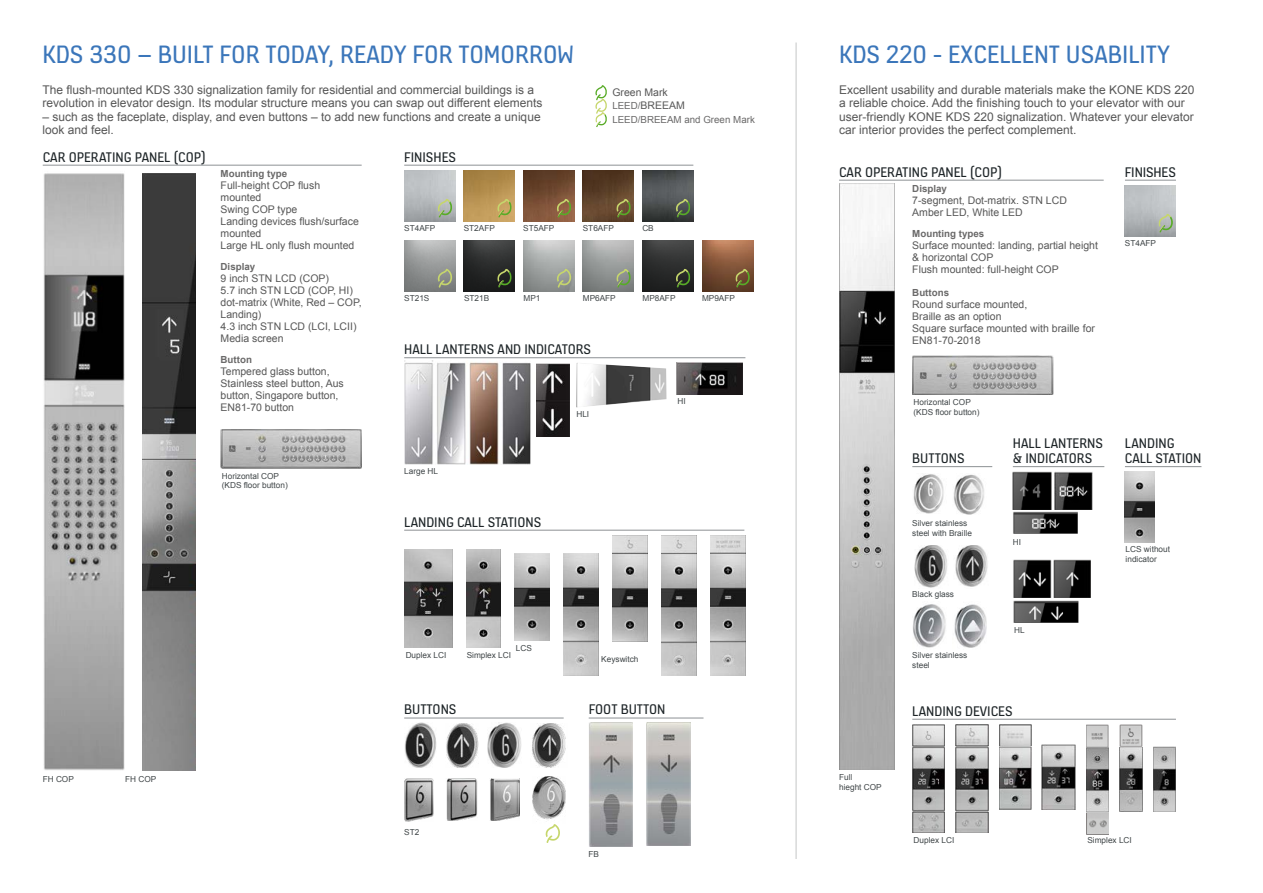
<style>
.page{position:relative;width:1263px;height:893px;background:#fff}
.page>*{position:absolute;margin:0;border:0;box-sizing:border-box;transform-origin:0 0}
.t1{font:27px "KONE Information v 13";color:#3b76ba}
.t2{font:15px/15px "KONE Information v 13";color:#1e2528}
.t3{font:12px/13.5px "Arial";color:#575757}
.t4{font:10.5px/12px "Arial";color:#575757}
.t5{font:700 9.75px "Arial";color:#6a6969}
.t6{font:9.75px "Arial";color:#6a6969}
.t7{font:8.25px/9.8px "Arial";color:#404648}
.s1{font-size:9.75px;color:#6a6969}
</style>
<div class="page">
<hr style="left:43px;top:165px;width:319px;height:1px;background:#8d9194">
<img style="left:143px;top:173px;width:53px;height:598px">
<img style="left:43px;top:173px;width:82px;height:597px">
<img style="left:221px;top:429px;width:141px;height:39px">
<hr style="left:839px;top:180px;width:265px;height:1px;background:#8d9194">
<hr style="left:912px;top:719px;width:264px;height:1px;background:#8d9194">
<img style="left:1042px;top:745px;width:33px;height:65px">
<img style="left:912px;top:724px;width:33px;height:109px">
<img style="left:956px;top:724px;width:32px;height:109px">
<img style="left:1153px;top:747px;width:22px;height:65px">
<img style="left:1119px;top:725px;width:23px;height:87px">
<img style="left:1086px;top:725px;width:23px;height:109px">
<img style="left:999px;top:725px;width:32px;height:85px">
<img style="left:912px;top:356px;width:141px;height:39px">
<hr style="left:795px;top:43px;width:1px;height:816px;background:#c5c6c6">
<svg style="left:595px;top:85px;width:12px;height:42px"></svg>
<hr style="left:1013px;top:466px;width:91px;height:1px;background:#8d9194">
<img style="left:1054px;top:472px;width:38px;height:37px">
<img style="left:1013px;top:512px;width:64px;height:22px">
<img style="left:1013px;top:472px;width:38px;height:37px">
<img style="left:1013px;top:560px;width:77px;height:37px">
<img style="left:1013px;top:600px;width:66px;height:22px">
<hr style="left:1125px;top:466px;width:76px;height:1px;background:#8d9194">
<img style="left:1125px;top:472px;width:29px;height:71px">
<hr style="left:912px;top:466px;width:80px;height:1px;background:#8d9194">
<img style="left:913px;top:474px;width:31px;height:39px">
<img style="left:953px;top:474px;width:31px;height:41px">
<img style="left:955px;top:545px;width:33px;height:42px">
<img style="left:914px;top:545px;width:33px;height:43px">
<img style="left:913px;top:604px;width:33px;height:44px">
<img style="left:954px;top:604px;width:33px;height:44px">
<hr style="left:1125px;top:180px;width:51px;height:1px;background:#8d9194">
<svg style="left:1158px;top:214px;width:15px;height:19px"></svg>
<img style="left:404px;top:549px;width:48px;height:98px">
<img style="left:467px;top:549px;width:33px;height:98px">
<img style="left:515px;top:553px;width:34px;height:87px">
<img style="left:564px;top:553px;width:34px;height:123px">
<img style="left:662px;top:535px;width:34px;height:141px">
<img style="left:711px;top:535px;width:34px;height:141px">
<img style="left:613px;top:535px;width:34px;height:106px">
<hr style="left:404px;top:530px;width:340px;height:1px;background:#8d9194">
<hr style="left:404px;top:357px;width:341px;height:1px;background:#8d9194">
<img style="left:536px;top:364px;width:34px;height:72px">
<img style="left:576px;top:363px;width:90px;height:44px">
<img style="left:404px;top:360px;width:127px;height:104px">
<img style="left:677px;top:363px;width:65px;height:32px">
<hr style="left:589px;top:718px;width:114px;height:1px;background:#8d9194">
<img style="left:647px;top:723px;width:43px;height:122px">
<img style="left:589px;top:723px;width:44px;height:123px">
<hr style="left:404px;top:718px;width:160px;height:1px;background:#8d9194">
<img style="left:405px;top:723px;width:32px;height:45px">
<img style="left:446px;top:723px;width:33px;height:45px">
<img style="left:487px;top:723px;width:35px;height:45px">
<img style="left:532px;top:723px;width:34px;height:44px">
<img style="left:404px;top:779px;width:30px;height:42px">
<img style="left:446px;top:779px;width:31px;height:42px">
<img style="left:490px;top:779px;width:30px;height:42px">
<img style="left:532px;top:776px;width:34px;height:44px">
<hr style="left:404px;top:165px;width:289px;height:1px;background:#8d9194">
<img style="left:464px;top:170px;width:51px;height:51px">
<img style="left:523px;top:170px;width:51px;height:51px">
<img style="left:583px;top:170px;width:51px;height:51px">
<img style="left:642px;top:170px;width:51px;height:51px">
<img style="left:464px;top:240px;width:51px;height:51px">
<svg style="left:438px;top:199px;width:14px;height:19px"></svg>
<svg style="left:497px;top:199px;width:15px;height:19px"></svg>
<svg style="left:497px;top:269px;width:15px;height:19px"></svg>
<svg style="left:557px;top:199px;width:14px;height:19px"></svg>
<img style="left:583px;top:240px;width:51px;height:51px">
<img style="left:642px;top:240px;width:51px;height:51px">
<img style="left:702px;top:240px;width:51px;height:51px">
<svg style="left:616px;top:269px;width:15px;height:19px"></svg>
<svg style="left:676px;top:269px;width:14px;height:19px"></svg>
<svg style="left:735px;top:269px;width:15px;height:19px"></svg>
<svg style="left:616px;top:199px;width:15px;height:19px"></svg>
<svg style="left:676px;top:199px;width:14px;height:19px"></svg>
<svg style="left:557px;top:269px;width:14px;height:19px"></svg>
<svg style="left:438px;top:269px;width:14px;height:19px"></svg>
<svg style="left:545px;top:824px;width:15px;height:19px"></svg>
<img style="left:839px;top:184px;width:55px;height:585px">
<h1 class="t1" style="left:43px;top:36px;width:533px">KDS 330 – BUILT FOR TODAY, READY FOR TOMORROW</h1>
<p class="t3" style="left:43px;top:83px;width:502px">The flush-mounted KDS 330 signalization family for residential and commercial buildings is a revolution in elevator design. Its modular structure means you can swap out different elements</p>
<p class="t3" style="left:43px;top:110px;width:500px">– such as the faceplate, display, and even buttons – to add new functions and create a unique look and feel.</p>
<p class="t5" style="left:221px;top:167px;width:68px">Mounting type</p>
<p class="t4" style="left:221px;top:180px;width:140px">Full-height COP flush mounted<br>Swing COP type<br>Landing devices flush/surface mounted<br>Large HL only flush mounted</p>
<p class="t5" style="left:221px;top:260px;width:36px">Display</p>
<p class="t4" style="left:221px;top:273px;width:143px">9 inch STN LCD (COP)<br>5.7 inch STN LCD (COP, HI) dot-matrix (White, Red – COP,<br>Landing)<br>4.3 inch STN LCD (LCI, LCII)<br>Media screen</p>
<p class="t5" style="left:221px;top:353px;width:33px">Button</p>
<p class="t4" style="left:221px;top:366px;width:125px">Tempered glass button,<br>Stainless steel button, Aus button, Singapore button,<br>EN81-70 button</p>
<p class="t4" style="left:612px;top:85px;width:74px;line-height:13.5px">Green Mark<br><span class="s1">LEED/</span>BREEAM</p>
<p class="t6" style="left:612px;top:113px;width:144px">LEED/BREEAM and Green Mark</p>
<h2 class="t2" style="left:43px;top:149px;width:164px">CAR OPERATING PANEL (COP)</h2>
<h2 class="t2" style="left:404px;top:149px;width:53px">FINISHES</h2>
<p class="t7" style="left:404px;top:224px;width:33px">ST4AFP</p>
<p class="t7" style="left:464px;top:224px;width:33px">ST2AFP</p>
<p class="t7" style="left:523px;top:224px;width:33px">ST5AFP</p>
<p class="t7" style="left:583px;top:224px;width:33px">ST6AFP</p>
<p class="t7" style="left:642px;top:224px;width:13px">CB</p>
<p class="t7" style="left:404px;top:294px;width:27px">ST21S</p>
<p class="t7" style="left:464px;top:294px;width:27px">ST21B</p>
<p class="t7" style="left:524px;top:294px;width:18px">MP1</p>
<p class="t7" style="left:583px;top:294px;width:35px">MP6AFP</p>
<p class="t7" style="left:642px;top:294px;width:35px">MP8AFP</p>
<p class="t7" style="left:702px;top:294px;width:35px">MP9AFP</p>
<h2 class="t2" style="left:404px;top:341px;width:188px">HALL LANTERNS AND INDICATORS</h2>
<p class="t7" style="left:677px;top:397px;width:10px">HI</p>
<p class="t7" style="left:576px;top:410px;width:14px">HLI</p>
<p class="t7" style="left:222px;top:471px;width:68px">Horizontal COP (KDS floor button)</p>
<p class="t7" style="left:43px;top:774px;width:33px">FH COP</p>
<p class="t7" style="left:125px;top:774px;width:33px">FH COP</p>
<p class="t7" style="left:404px;top:466px;width:35px">Large HL</p>
<h2 class="t2" style="left:404px;top:514px;width:139px">LANDING CALL STATIONS</h2>
<p class="t7" style="left:516px;top:643px;width:18px">LCS</p>
<p class="t7" style="left:406px;top:651px;width:42px">Duplex LCI</p>
<p class="t7" style="left:467px;top:651px;width:46px">Simplex LCI</p>
<h2 class="t2" style="left:404px;top:701px;width:54px">BUTTONS</h2>
<p class="t7" style="left:404px;top:827px;width:17px">ST2</p>
<p class="t7" style="left:601px;top:654px;width:39px">Keyswitch</p>
<h2 class="t2" style="left:589px;top:701px;width:78px">FOOT BUTTON</h2>
<p class="t7" style="left:588px;top:849px;width:12px">FB</p>
<h1 class="t1" style="left:839px;top:36px;width:332px">KDS 220 - EXCELLENT USABILITY</h1>
<p class="t3" style="left:839px;top:83px;width:357px">Excellent usability and durable materials make the KONE KDS 220 a reliable choice. Add the finishing touch to your elevator with our user-friendly KONE KDS 220 signalization. Whatever your elevator car interior provides the perfect complement.</p>
<h2 class="t2" style="left:839px;top:164px;width:164px">CAR OPERATING PANEL (COP)</h2>
<p class="t5" style="left:912px;top:182px;width:36px">Display</p>
<p class="t4" style="left:912px;top:195px;width:156px">7-segment, Dot-matrix. STN LCD<br>Amber LED, White LED</p>
<p class="t5" style="left:912px;top:227px;width:74px">Mounting types</p>
<p class="t4" style="left:912px;top:240px;width:187px">Surface mounted: landing, partial height &amp; horizontal COP<br>Flush mounted: full-height COP</p>
<p class="t5" style="left:912px;top:286px;width:38px">Buttons</p>
<p class="t4" style="left:912px;top:298px;width:184px">Round surface mounted,<br>Braille as an option<br>Square surface mounted with braille for<br>EN81-70-2018</p>
<p class="t7" style="left:913px;top:398px;width:68px">Horizontal COP (KDS floor button)</p>
<h2 class="t2" style="left:912px;top:450px;width:54px">BUTTONS</h2>
<p class="t7" style="left:912px;top:518px;width:61px">Silver stainless steel with Braille</p>
<p class="t7" style="left:912px;top:590px;width:43px">Black glass</p>
<p class="t7" style="left:912px;top:650px;width:57px">Silver stainless steel</p>
<h2 class="t2" style="left:1013px;top:435px;width:92px">HALL LANTERNS &amp; INDICATORS</h2>
<p class="t7" style="left:1013px;top:537px;width:10px">HI</p>
<p class="t7" style="left:1014px;top:625px;width:12px">HL</p>
<h2 class="t2" style="left:912px;top:703px;width:102px">LANDING DEVICES</h2>
<h2 class="t2" style="left:1125px;top:164px;width:52px">FINISHES</h2>
<p class="t7" style="left:1125px;top:239px;width:33px">ST4AFP</p>
<h2 class="t2" style="left:1125px;top:435px;width:78px">LANDING<br>CALL STATION</h2>
<p class="t7" style="left:1125px;top:545px;width:46px">LCS without indicator</p>
<p class="t7" style="left:839px;top:772px;width:44px">Full<br>hieght COP</p>
<p class="t7" style="left:913px;top:835px;width:42px">Duplex LCI</p>
<p class="t7" style="left:1087px;top:835px;width:46px">Simplex LCI</p>
</div>
